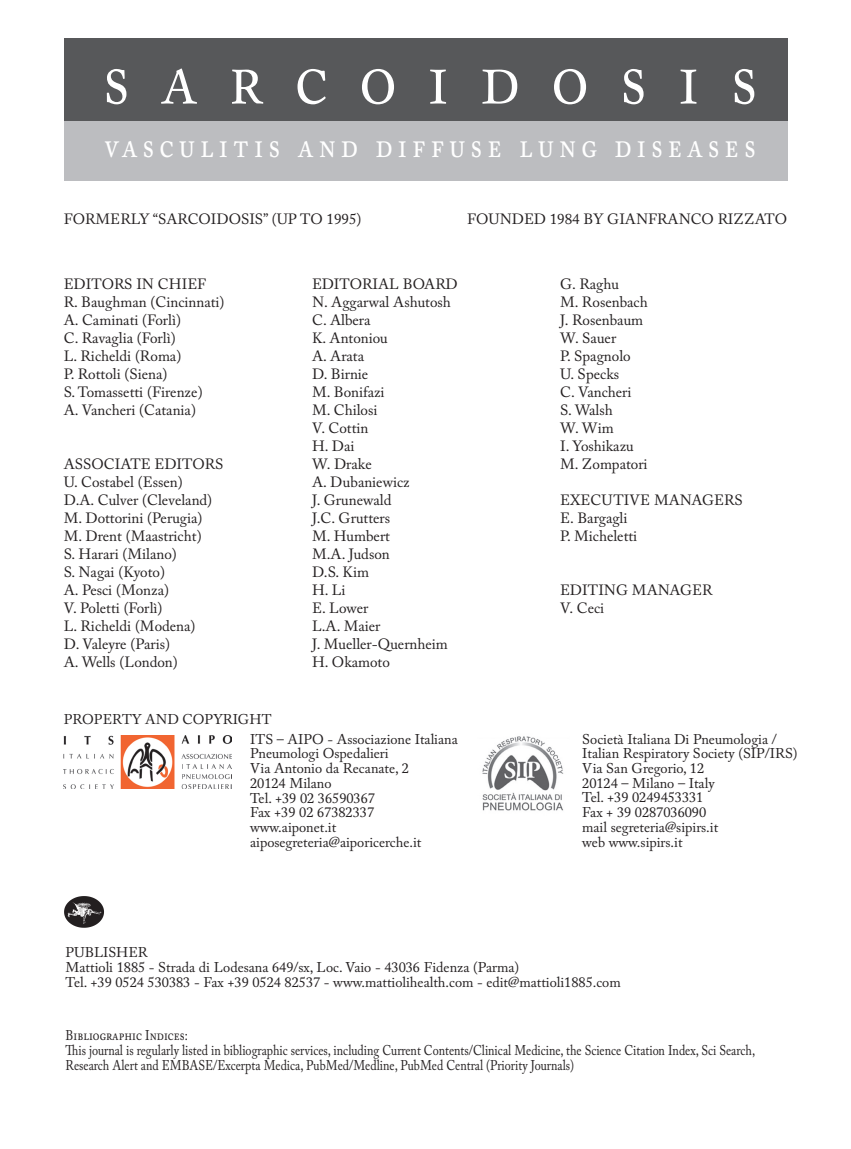
<style>
.page{position:relative;width:851px;height:1149px;background:#fff}
.page>*{position:absolute;margin:0;border:0;box-sizing:border-box;transform-origin:0 0}
.t1{font:74.85px "Mattioli 1885 Light SC";letter-spacing:.45em;color:#fff;scale:.91 1}
.t2{font:34.5px "Mattioli 1885 Regular SC";letter-spacing:.17em;color:#fff;scale:.85 1}
.t3{font:15px/18px "Mattioli 1885";color:#231f20}
.t4{font:14.25px/14.7px "Mattioli 1885";color:#231f20}
.t5{font:14.25px/14.7px "Mattioli 1885";color:#231f20;scale:.85 1}
.t6{font:14.25px "Mattioli 1885 Regular SC";color:#231f20;scale:.85 1}
</style>
<div class="page">
<div style="left:64px;top:38px;width:723px;height:85px;background:#57585a"></div>
<div style="left:64px;top:121px;width:723px;height:59px;background:#bcbdc0"></div>
<img style="left:64px;top:735px;width:168px;height:53px">
<img style="left:482px;top:736px;width:82px;height:75px">
<img style="left:64px;top:896px;width:40px;height:32px">
<h1 class="t1" style="left:102px;top:34px;width:721px">sarcoidosis</h1>
<h2 class="t2" style="left:104px;top:125px;width:768px">vasculitis and diffuse lung diseases</h2>
<p class="t3" style="left:64px;top:210px;width:299px">Formerly “sarcoidosis” (up to 1995)</p>
<p class="t3" style="left:467px;top:210px;width:321px">Founded 1984 By Gianfranco Rizzato</p>
<p class="t3" style="left:64px;top:275px;width:162px">editors in chief<br>R. Baughman (Cincinnati)<br>A. Caminati (Forlì)<br>C. Ravaglia (Forlì)<br>L. Richeldi (Roma)<br>P. Rottoli (Siena)<br>S. Tomassetti (Firenze)<br>A. Vancheri (Catania)</p>
<p class="t3" style="left:64px;top:455px;width:11px">ASSOCIATE</p>
<p class="t3" style="left:64px;top:455px;width:150px;text-indent:91px">EDITORS<br>U. Costabel (Essen)<br>D.A. Culver (Cleveland)<br>M. Dottorini (Perugia)<br>M. Drent (Maastricht)<br>S. Harari (Milano)<br>S. Nagai (Kyoto)<br>A. Pesci (Monza)<br>V. Poletti (Forlì)<br>L. Richeldi (Modena)<br>D. Valeyre (Paris)<br>A. Wells (London)</p>
<p class="t3" style="left:312px;top:275px;width:140px;text-indent:91px">BOARD<br>N. Aggarwal Ashutosh<br>C. Albera<br>K. Antoniou<br>A. Arata<br>D. Birnie<br>M. Bonifazi<br>M. Chilosi<br>V. Cottin<br>H. Dai<br>W. Drake<br>A. Dubaniewicz<br>J. Grunewald<br>J.C. Grutters<br>M. Humbert<br>M.A. Judson<br>D.S. Kim<br>H. Li<br>E. Lower<br>L.A. Maier<br>J. Mueller-Quernheim<br>H. Okamoto</p>
<p class="t3" style="left:560px;top:275px;width:89px">G. Raghu<br>M. Rosenbach<br>J. Rosenbaum<br>W. Sauer<br>P. Spagnolo<br>U. Specks<br>C. Vancheri<br>S. Walsh<br>W. Wim<br>I. Yoshikazu<br>M. Zompatori</p>
<p class="t3" style="left:312px;top:275px;width:11px">EDITORIAL</p>
<p class="t3" style="left:560px;top:491px;width:31px">EXECUTI</p>
<p class="t3" style="left:629px;top:491px;width:38px">VE MANA</p>
<p class="t3" style="left:702px;top:491px;width:23px">GERS</p>
<p class="t3" style="left:560px;top:509px;width:79px">E. Bargagli<br>P. Micheletti</p>
<p class="t3" style="left:560px;top:581px;width:154px">Editing manager<br>V. Ceci</p>
<p class="t4" style="left:250px;top:709px;width:23px;line-height:19.5px;text-indent:-186px">property and copyright<br>ITS</p>
<p class="t4" style="left:250px;top:731px;width:209px;text-indent:77px">- Associazione Italiana<br>Pneumologi Ospedalieri<br>Via Antonio da Recanate, 2<br>20124 Milano<br>Tel. +39 02 36590367<br>Fax +39 02 67382337 www.aiponet.it aiposegreteria@aiporicerche.it</p>
<p class="t4" style="left:582px;top:731px;width:217px">Società Italiana Di Pneumologia /<br>Italian Respiratory Society (SIP/IRS )<br>Via San Gregorio, 12<br>20124 – Milano – Italy<br>Tel. +39 0249453331<br>Fax + 39 0287036090<br>mail segreteria@sipirs.it<br>web www.sipirs.it</p>
<p class="t4" style="left:277px;top:731px;width:21px">– AIPO</p>
<p class="t4" style="left:66px;top:944px;width:556px;line-height:15.1px">publisher<br>Mattioli 1885 - Strada di Lodesana 649/sx, Loc. Vaio - 43036 Fidenza (Parma)<br>Tel. +39 0524 530383 - Fax +39 0524 82537 - www.mattiolihealth.com - edit@mattioli1885.com</p>
<p class="t6" style="left:66px;top:1026px;width:145px">Bibliographic Indices:</p>
<p class="t5" style="left:66px;top:1042px;width:812px">This journal is regularly listed in bibliographic services, including Current Contents/Clinical Medicine, the Science Citation Index, Sci Search,<br>Research Alert and EMBASE/Excerpta Medica, PubMed/Medline, PubMed Central (Priority Journals)</p>
</div>
